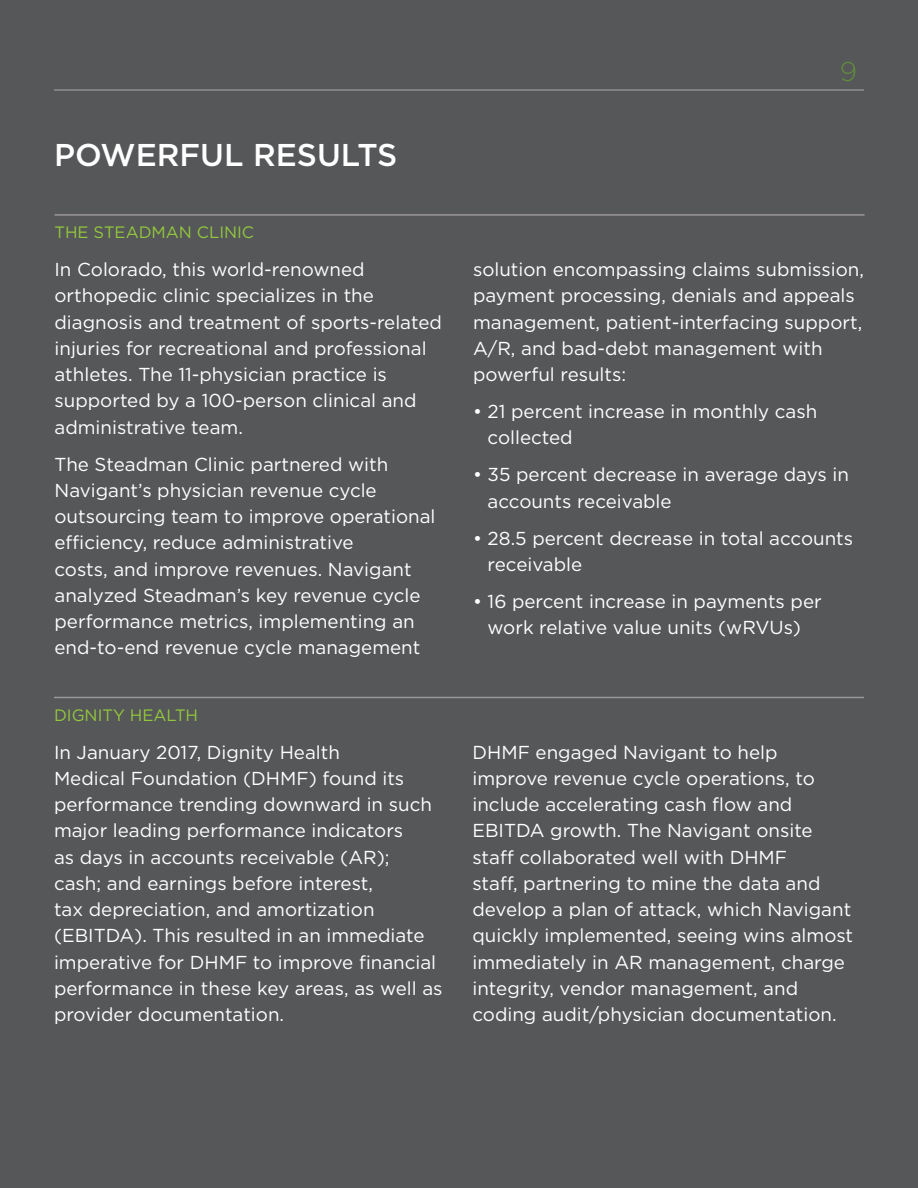
<style>
.page{position:relative;width:918px;height:1188px;background:#555759}
.page>*{position:absolute;margin:0;border:0;box-sizing:border-box;transform-origin:0 0}
.t1{font:500 31.5px "Gotham";color:#fff}
.t2{font:300 27px "Gotham";color:#638d3d}
.t3{font:18.75px/26.2px "Gotham";color:#fff}
.t4{font:16.5px "Gotham";color:#94c83c}
</style>
<div class="page">
<hr style="left:54px;top:90px;width:810px;height:1px;background:#aaacad">
<hr style="left:55px;top:214px;width:810px;height:2px;background:#9a9799">
<hr style="left:54px;top:697px;width:810px;height:1px;background:#9a9799">
<h1 class="t1" style="left:54px;top:134px;width:345px">POWERFUL RESULTS</h1>
<p class="t4" style="left:55px;top:222px;width:201px">THE STEADMAN CLINIC</p>
<p class="t3" style="left:55px;top:256px;width:389px">In Colorado, this world-renowned orthopedic clinic specializes in the diagnosis and treatment of sports-related injuries for recreational and professional athletes. The 11-physician practice is supported by a 100-person clinical and administrative team.</p>
<p class="t3" style="left:55px;top:450px;width:382px">The Steadman Clinic partnered with Navigant’s physician revenue cycle outsourcing team to improve operational efficiency, reduce administrative<br>costs, and improve revenues. Navigant analyzed Steadman’s key revenue cycle performance metrics, implementing an end-to-end revenue cycle management</p>
<h2 class="t2" style="left:840px;top:54px;width:19px">9</h2>
<p class="t3" style="left:473px;top:256px;width:392px">solution encompassing claims submission, payment processing, denials and appeals management, patient-interfacing support, A/R, and bad-debt management with powerful results:</p>
<p class="t3" style="left:488px;top:398px;width:331px;text-indent:-15px">• 21 percent increase in monthly cash collected</p>
<p class="t3" style="left:488px;top:461px;width:363px;text-indent:-15px">• 35 percent decrease in average days in accounts receivable</p>
<p class="t3" style="left:488px;top:525px;width:367px;text-indent:-15px">• 28.5 percent decrease in total accounts receivable</p>
<p class="t3" style="left:473px;top:588px;width:350px;text-align:center">• 16 percent increase in payments per work relative value units (wRVUs)</p>
<p class="t4" style="left:54px;top:704px;width:146px">DIGNITY HEALTH</p>
<p class="t3" style="left:54px;top:738px;width:390px">In January 2017, Dignity Health<br>Medical Foundation (DHMF) found its performance trending downward in such major leading performance indicators<br>as days in accounts receivable (AR);<br>cash; and earnings before interest,<br>tax depreciation, and amortization (EBITDA). This resulted in an immediate imperative for DHMF to improve financial performance in these key areas, as well as provider documentation.</p>
<p class="t3" style="left:472px;top:738px;width:382px">DHMF engaged Navigant to help improve revenue cycle operations, to include accelerating cash flow and EBITDA growth. The Navigant onsite staff collaborated well with DHMF<br>staff, partnering to mine the data and develop a plan of attack, which Navigant quickly implemented, seeing wins almost immediately in AR management, charge integrity, vendor management, and coding audit/physician documentation.</p>
</div>
